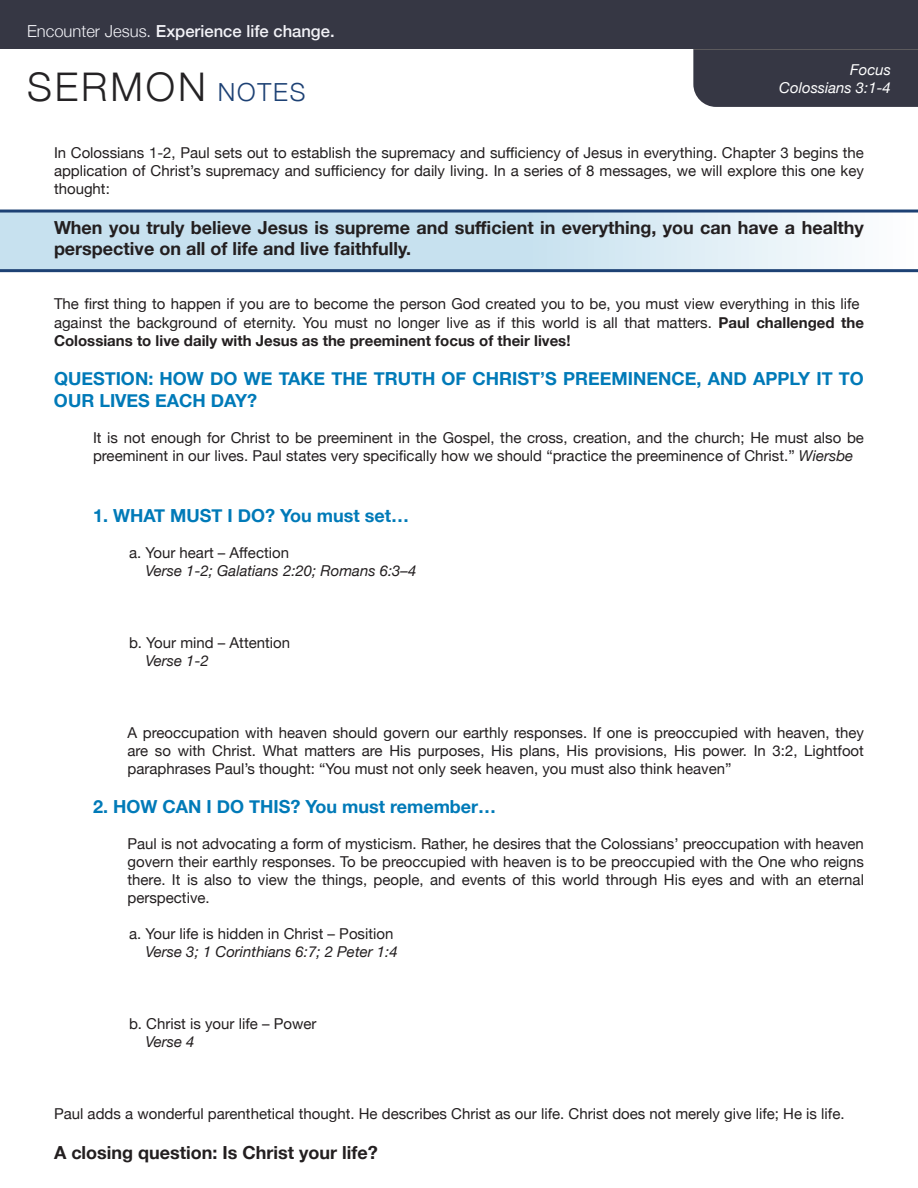
<style>
.page{position:relative;width:918px;height:1188px;background:#fff}
.page>*{position:absolute;margin:0;border:0;box-sizing:border-box;transform-origin:0 0}
.t1{font:300 39.45px "Helvetica Neue";letter-spacing:.075em;color:#242224}
.t2{font:700 18px/21.6px "Helvetica Neue";color:#231f20}
.t3{font:700 18px/21.6px "Helvetica Neue";color:#007ab8}
.t4{font:500 16.65px "Helvetica Neue";color:#f2f2f7}
.t5{font:15px/18px "Helvetica Neue";color:#231f20;text-align:justify}
.t6{font:italic 15px "Helvetica Neue";color:#231f20}
.t7{font:italic 15px "Helvetica Neue";color:#fff}
.s1{font-weight:300}
.s2{font-size:24.9px;color:#1d4174}
.s3{font-weight:700}
.s4{font-style:italic}
</style>
<div class="page">
<svg style="left:0;top:213px;width:844px;height:56px;background:#cfe5f1"></svg>
<hr style="left:0;top:210px;width:918px;height:3px;background:#1d4174">
<hr style="left:0;top:269px;width:918px;height:3px;background:#1d4174">
<div style="left:693px;top:50px;width:225px;height:57px;background:#363744"></div>
<hr style="left:693px;top:48px;width:225px;height:2px;background:#231f20">
<div style="left:0;top:0;width:918px;height:49px;background:#363744"></div>
<p class="t4" style="left:27px;top:18px;width:309px"><span class="s1">Encounter Jesus.</span> Experience life change.</p>
<p class="t1" style="left:27px;top:55px;width:280px">SERMON <span class="s2">NOTES</span></p>
<p class="t7" style="left:850px;top:59px;width:42px">Focus</p>
<p class="t7" style="left:779px;top:77px;width:113px">Colossians 3:1-4</p>
<p class="t5" style="left:54px;top:145px;width:812px">In Colossians 1-2, Paul sets out to establish the supremacy and sufficiency of Jesus in everything. Chapter 3 begins the application of Christ’s supremacy and sufficiency for daily living. In a series of 8 messages, we will explore this one key thought:</p>
<p class="t2" style="left:54px;top:217px;width:812px">When you truly believe Jesus is supreme and sufficient in everything, you can have a healthy perspective on all of life and live faithfully.</p>
<p class="t5" style="left:54px;top:296px;width:812px;text-align:left">The first thing to happen if you are to become the person God created you to be, you must view everything in this life against the background of eternity. You must no longer live as if this world is all that matters. <span class="s3">Paul challenged the<br>Colossians to live daily with Jesus as the preeminent focus of their lives!</span></p>
<p class="t3" style="left:54px;top:369px;width:811px">QUESTION: HOW DO WE TAKE THE TRUTH OF CHRIST’S PREEMINENCE, AND APPLY IT TO<br>OUR LIVES EACH DAY?</p>
<p class="t5" style="left:93px;top:429px;width:773px">It is not enough for Christ to be preeminent in the Gospel, the cross, creation, and the church; He must also be preeminent in our lives. Paul states very specifically how we should “practice the preeminence of Christ.” <span class="s4">Wiersbe</span></p>
<p class="t3" style="left:93px;top:505px;width:318px">1. WHAT MUST I DO? You must set…</p>
<p class="t5" style="left:129px;top:544px;width:162px">a. Your heart – Affection</p>
<p class="t6" style="left:146px;top:560px;width:272px">Verse 1-2; Galatians 2:20; Romans 6:3–4</p>
<p class="t5" style="left:129px;top:634px;width:163px">b. Your mind – Attention</p>
<p class="t6" style="left:146px;top:650px;width:65px">Verse 1-2</p>
<p class="t5" style="left:128px;top:724px;width:738px">A preoccupation with heaven should govern our earthly responses. If one is preoccupied with heaven, they are so with Christ. What matters are His purposes, His plans, His provisions, His power. In 3:2, Lightfoot paraphrases Paul’s thought: “You must not only seek heaven, you must also think heaven”</p>
<p class="t3" style="left:93px;top:797px;width:405px">2. HOW CAN I DO THIS? You must remember…</p>
<p class="t5" style="left:128px;top:836px;width:738px">Paul is not advocating a form of mysticism. Rather, he desires that the Colossians’ preoccupation with heaven govern their earthly responses. To be preoccupied with heaven is to be preoccupied with the One who reigns there. It is also to view the things, people, and events of this world through His eyes and with an eternal perspective.</p>
<p class="t5" style="left:129px;top:926px;width:266px">a. Your life is hidden in Christ – Position</p>
<p class="t6" style="left:146px;top:941px;width:254px">Verse 3; 1 Corinthians 6:7; 2 Peter 1:4</p>
<p class="t5" style="left:129px;top:1016px;width:189px">b. Christ is your life – Power</p>
<p class="t6" style="left:146px;top:1031px;width:51px">Verse 4</p>
<p class="t5" style="left:54px;top:1106px;width:792px">Paul adds a wonderful parenthetical thought. He describes Christ as our life. Christ does not merely give life; He is life.</p>
<p class="t2" style="left:54px;top:1142px;width:325px">A closing question: Is Christ your life?</p>
</div>
